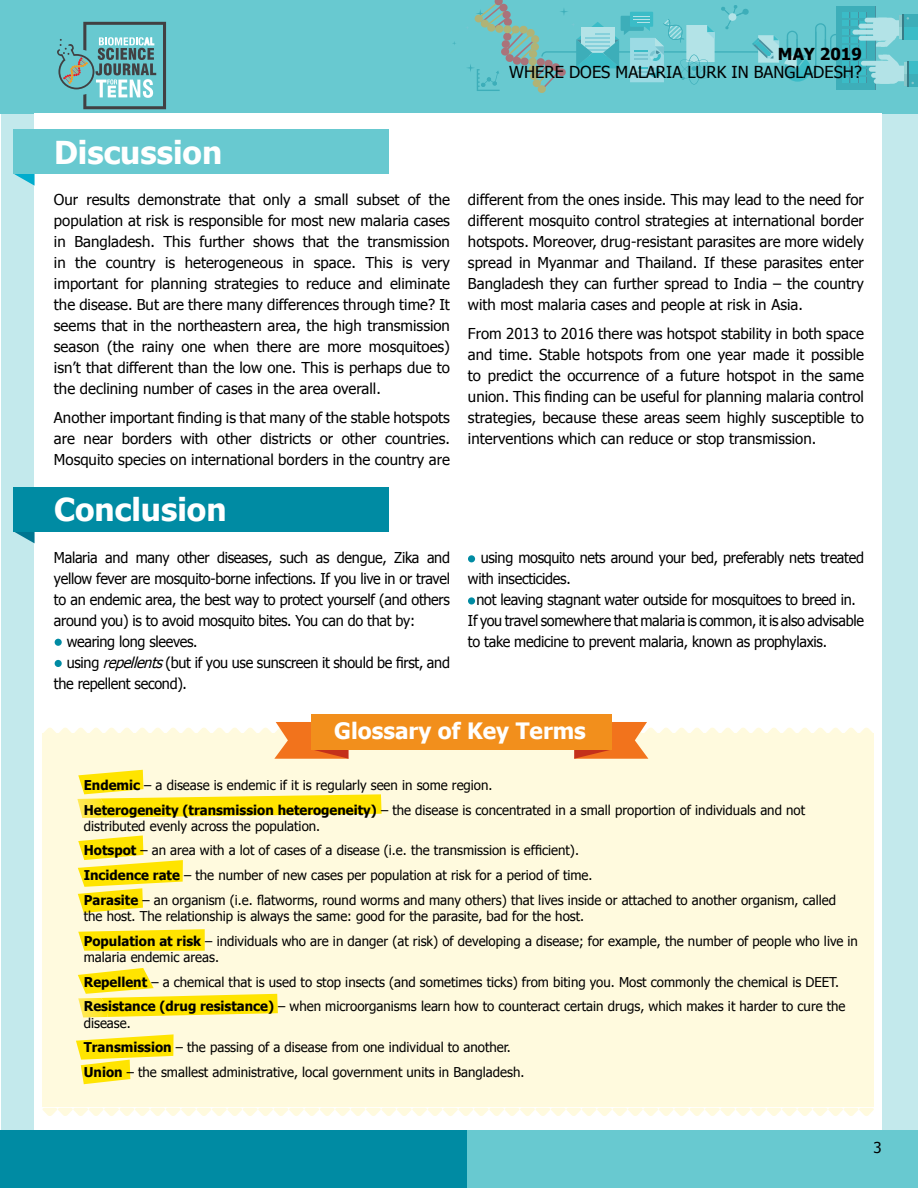
<style>
.page{position:relative;width:918px;height:1188px;background:#fff}
.page>*{position:absolute;margin:0;border:0;box-sizing:border-box;transform-origin:0 0}
.t1{font:700 31.5px "Tahoma";color:#fff}
.t2{font:700 22.5px "Tahoma";color:#fff}
.t3{font:16.5px "Tahoma";color:#000}
.t4{font:700 16.5px "Tahoma";color:#000}
.t5{font:15px/21px "Tahoma";letter-spacing:-.02em;color:#000;text-align:justify}
.t6{font:15px "Tahoma";letter-spacing:-.02em;color:#000;scale:.96 1}
.t7{font:13.5px/24.8px "Tahoma";color:#000}
.s1{font-style:italic}
.s2{font-weight:700}
</style>
<div class="page">
<div style="left:1px;top:113px;width:917px;height:1017px;background:#c3e9ec"></div>
<div style="left:0;top:0;width:918px;height:113px;background:#68c9d0"></div>
<div style="left:34px;top:113px;width:847px;height:1028px;background:#fff"></div>
<svg style="left:867px;top:6px;width:8px;height:83px"></svg>
<div style="left:869px;top:67px;width:24px;height:5px;background:#b3e3e7;border-radius:2px"></div>
<div style="left:875px;top:61px;width:24px;height:23px;background:#b3e3e7;border-radius:6px"></div>
<div style="left:874px;top:79px;width:17px;height:5px;background:#b3e3e7;border-radius:2px"></div>
<div style="left:871px;top:73px;width:24px;height:5px;background:#b3e3e7;border-radius:2px"></div>
<div style="left:861px;top:61px;width:24px;height:5px;background:#b3e3e7;border-radius:2px"></div>
<div style="left:873px;top:18px;width:24px;height:23px;background:#b3e3e7;border-radius:6px"></div>
<div style="left:865px;top:18px;width:23px;height:5px;background:#b3e3e7;border-radius:2px"></div>
<div style="left:859px;top:24px;width:23px;height:5px;background:#b3e3e7;border-radius:2px"></div>
<div style="left:859px;top:36px;width:23px;height:5px;background:#b3e3e7;border-radius:2px"></div>
<div style="left:852px;top:30px;width:24px;height:5px;background:#b3e3e7;border-radius:2px"></div>
<svg style="left:878px;top:55px;width:40px;height:32px"></svg>
<div style="left:902px;top:14px;width:16px;height:26px;background:#3bbcc7"></div>
<div style="left:904px;top:14px;width:14px;height:13px;background:#3daeb9"></div>
<svg style="left:876px;top:14px;width:33px;height:33px"></svg>
<svg style="left:467px;top:0;width:400px;height:93px"></svg>
<svg style="left:57px;top:22px;width:109px;height:87px"></svg>
<svg style="left:14px;top:174px;width:21px;height:12px"></svg>
<div style="left:14px;top:129px;width:375px;height:45px;background:#68c9d0"></div>
<svg style="left:14px;top:532px;width:21px;height:11px"></svg>
<div style="left:14px;top:487px;width:375px;height:45px;background:#008ba3"></div>
<div style="left:450px;top:1130px;width:468px;height:58px;background:#68c9d0"></div>
<div style="left:0;top:1130px;width:466px;height:58px;background:#008ba3"></div>
<svg style="left:42px;top:1108px;width:832px;height:8px"></svg>
<div style="left:42px;top:734px;width:832px;height:373px;background:#fffade"></div>
<svg style="left:42px;top:722px;width:832px;height:37px"></svg>
<div style="left:312px;top:714px;width:300px;height:36px;background:#f28f1c"></div>
<svg style="left:78px;top:835px;width:105px;height:78px"></svg>
<svg style="left:76px;top:1034px;width:98px;height:50px"></svg>
<svg style="left:78px;top:929px;width:127px;height:22px;background:#ffe616"></svg>
<svg style="left:78px;top:968px;width:200px;height:49px"></svg>
<svg style="left:77px;top:770px;width:305px;height:48px"></svg>
<div style="left:55px;top:639px;width:7px;height:7px;background:#008ba3;border-radius:50%"></div>
<div style="left:55px;top:660px;width:7px;height:7px;background:#008ba3;border-radius:50%"></div>
<div style="left:468px;top:555px;width:7px;height:7px;background:#008ba3;border-radius:50%"></div>
<div style="left:468px;top:597px;width:7px;height:8px;background:#008ba3;border-radius:50%"></div>
<p class="t4" style="left:778px;top:43px;width:85px">MAY 2019</p>
<p class="t3" style="left:509px;top:61px;width:354px">WHERE DOES MALARIA LURK IN BANGLADESH?</p>
<h1 class="t1" style="left:54px;top:130px;width:170px">Discussion</h1>
<p class="t5" style="left:54px;top:188px;width:398px">Our results demonstrate that only a small subset of the population at risk is responsible for most new malaria cases in Bangladesh. This further shows that the transmission in the country is heterogeneous in space. This is very important for planning strategies to reduce and eliminate the disease. But are there many differences through time? It seems that in the northeastern area, the high transmission season (the rainy one when there are more mosquitoes) isn’t that different than the low one. This is perhaps due to the declining number of cases in the area overall.</p>
<p class="t5" style="left:54px;top:407px;width:398px">Another important finding is that many of the stable hotspots are near borders with other districts or other countries.<br>Mosquito species on international borders in the country are</p>
<h1 class="t1" style="left:54px;top:488px;width:174px">Conclusion</h1>
<p class="t6" style="left:54px;top:547px;width:414px">Malaria and many other diseases, such as dengue, Zika and</p>
<p class="t6" style="left:54px;top:568px;width:414px">yellow fever are mosquito-borne infections. If you live in or travel</p>
<p class="t6" style="left:54px;top:589px;width:414px">to an endemic area, the best way to protect yourself (and others</p>
<p class="t6" style="left:54px;top:610px;width:378px">around you) is to avoid mosquito bites. You can do that by:</p>
<p class="t6" style="left:67px;top:631px;width:138px">wearing long sleeves.</p>
<p class="t6" style="left:67px;top:652px;width:401px">using <span class="s1">repellents</span>(but if you use sunscreen it should be first, and</p>
<p class="t6" style="left:54px;top:673px;width:140px">the repellent second).</p>
<p class="t5" style="left:468px;top:188px;width:398px">different from the ones inside. This may lead to the need for different mosquito control strategies at international border hotspots. Moreover, drug-resistant parasites are more widely spread in Myanmar and Thailand. If these parasites enter Bangladesh they can further spread to India – the country with most malaria cases and people at risk in Asia.</p>
<p class="t5" style="left:468px;top:323px;width:398px">From 2013 to 2016 there was hotspot stability in both space and time. Stable hotspots from one year made it possible to predict the occurrence of a future hotspot in the same union. This finding can be useful for planning malaria control strategies, because these areas seem highly susceptible to interventions which can reduce or stop transmission.</p>
<p class="t6" style="left:481px;top:547px;width:401px">using mosquito nets around your bed, preferably nets treated</p>
<p class="t6" style="left:468px;top:568px;width:109px">with insecticides.</p>
<p class="t6" style="left:477px;top:589px;width:397px">not leaving stagnant water outside for mosquitoes to breed in.</p>
<p class="t6" style="left:468px;top:610px;width:414px">If you travel somewhere that malaria is common, it is also advisable</p>
<p class="t6" style="left:468px;top:631px;width:376px">to take medicine to prevent malaria, known as prophylaxis.</p>
<h2 class="t2" style="left:334px;top:715px;width:253px">Glossary of Key Terms</h2>
<p class="t7" style="left:84px;top:772px;width:723px"><span class="s2">Endemic</span> – a disease is endemic if it is regularly seen in some region.<br><span class="s2">Heterogeneity (transmission heterogeneity)</span> – the disease is concentrated in a small proportion of individuals and not</p>
<p class="t7" style="left:84px;top:813px;width:754px">distributed evenly across the population.<br><span class="s2">Hotspot</span> – an area with a lot of cases of a disease (i.e. the transmission is efficient).<br><span class="s2">Incidence rate</span> – the number of new cases per population at risk for a period of time.<br><span class="s2">Parasite</span> – an organism (i.e. flatworms, round worms and many others) that lives inside or attached to another organism, called</p>
<p class="t7" style="left:84px;top:903px;width:776px">the host. The relationship is always the same: good for the parasite, bad for the host.<br><span class="s2">Population at risk</span> – individuals who are in danger (at risk) of developing a disease; for example, the number of people who live in</p>
<p class="t7" style="left:84px;top:944px;width:763px">malaria endemic areas.<br><span class="s2">Repellent</span> – a chemical that is used to stop insects (and sometimes ticks) from biting you. Most commonly the chemical is DEET.<br><span class="s2">Resistance (drug resistance)</span> – when microorganisms learn how to counteract certain drugs, which makes it harder to cure the</p>
<p class="t7" style="left:84px;top:1010px;width:442px">disease.<br><span class="s2">Transmission</span> – the passing of a disease from one individual to another.<br><span class="s2">Union</span> – the smallest administrative, local government units in Bangladesh.</p>
<p class="t5" style="left:874px;top:1136px;width:10px">3</p>
</div>
